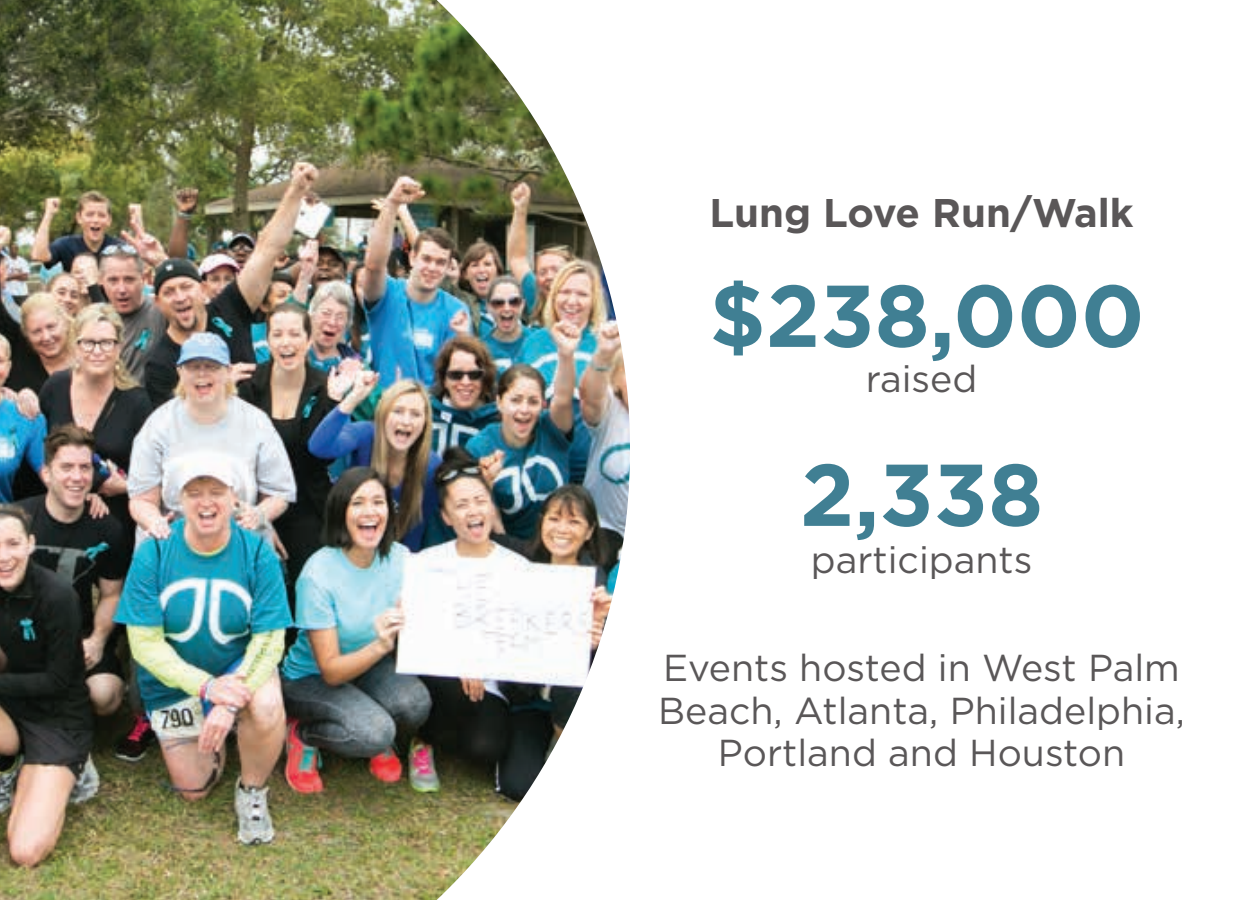
<style>
.page{position:relative;width:1260px;height:900px;background:#fff}
.page>*{position:absolute;margin:0;border:0;box-sizing:border-box;transform-origin:0 0}
.t1{font:700 87.5px "Gotham";color:#407f93}
.t2{font:700 40px "Gotham";color:#5a5758}
.t3{font:37.5px/42.5px "Gotham";color:#5a5758;text-align:center}
</style>
<div class="page">
<img style="left:0;top:0;width:630px;height:900px">
<hr style="left:1259px;top:0;width:1px;height:900px;background:#f5f7f7">
<p class="t2" style="left:710px;top:186px;width:426px">Lung Love Run/Walk</p>
<h1 class="t1" style="left:709px;top:258px;width:437px">$238,000</h1>
<p class="t3" style="left:866px;top:356px;width:113px">raised</p>
<h1 class="t1" style="left:800px;top:437px;width:245px">2,338</h1>
<p class="t3" style="left:811px;top:538px;width:223px">participants</p>
<p class="t3" style="left:658px;top:646px;width:528px">Events hosted in West Palm<br>Beach, Atlanta, Philadelphia,<br>Portland and Houston</p>
</div>
